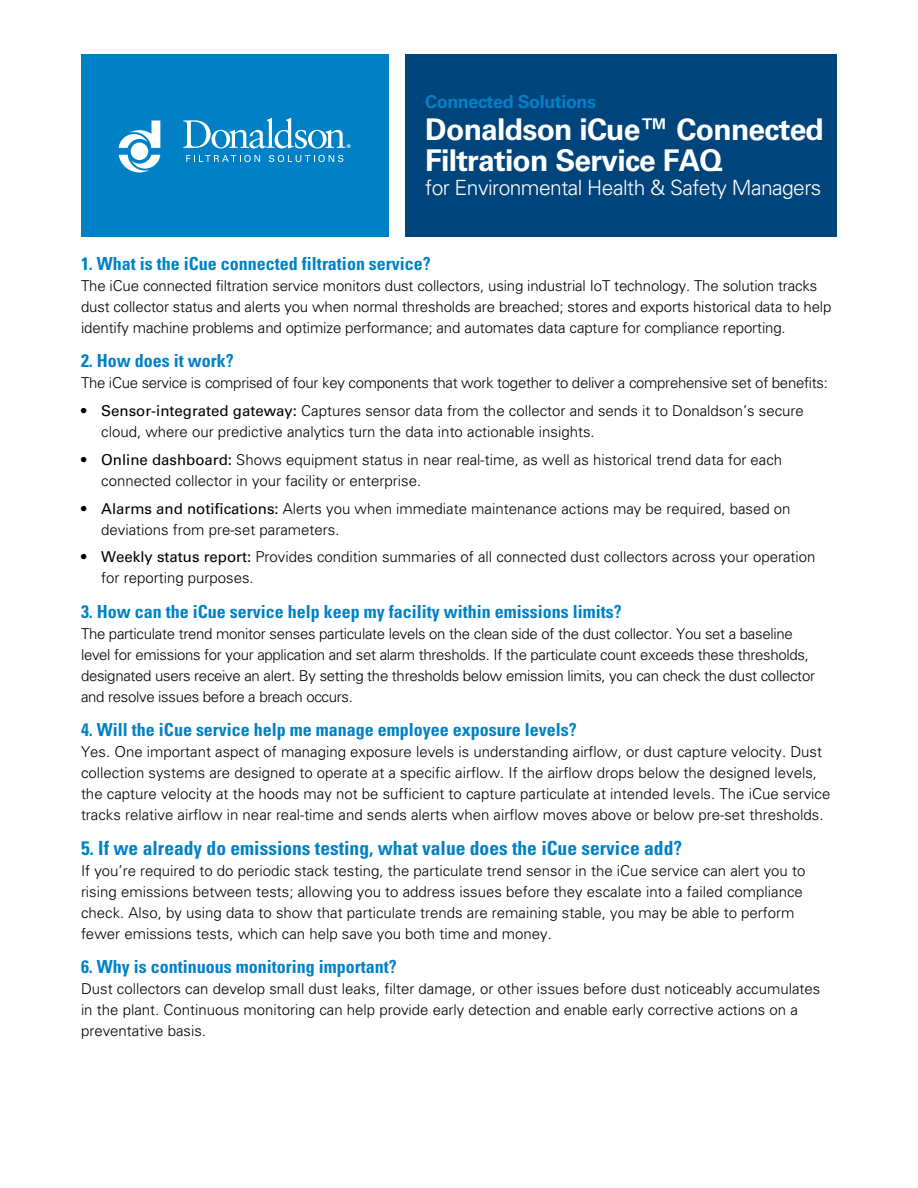
<style>
.page{position:relative;width:918px;height:1188px;background:#fff}
.page>*{position:absolute;margin:0;border:0;box-sizing:border-box;transform-origin:0 0}
.t1{font:700 30px/31.5px "Univers LT Std";letter-spacing:-.025em;color:#fff}
.t2{font:300 21px "Univers LT Std";letter-spacing:-.025em;color:#fff}
.t3{font:700 condensed 19.5px "Univers LT Std";color:#0081c6}
.t4{font:700 condensed 18px "Univers LT Std";color:#0081c6}
.t5{font:700 18px "Univers LT Std";letter-spacing:-.025em;color:#0081c6}
.t6{font:300 15px/21px "Univers LT Std";color:#000}
.t7{font:300 15px/21px "Univers LT Std";letter-spacing:-.02em;color:#000}
.s1{font-weight:400}
</style>
<div class="page">
<div style="left:81px;top:54px;width:307px;height:182px;background:#0081c6"></div>
<svg style="left:186px;top:155px;width:74px;height:7px"></svg>
<svg style="left:269px;top:155px;width:74px;height:7px"></svg>
<svg style="left:119px;top:120px;width:41px;height:52px"></svg>
<svg style="left:183px;top:118px;width:168px;height:30px"></svg>
<div style="left:405px;top:54px;width:432px;height:182px;background:#00447c"></div>
<p class="t5" style="left:425px;top:91px;width:172px">Connected Solutions</p>
<h1 class="t1" style="left:425px;top:114px;width:400px">Donaldson iCue™ Connected<br>Filtration Service FAQ</h1>
<h2 class="t2" style="left:425px;top:175px;width:398px">for Environmental Health &amp; Safety Managers</h2>
<p class="t4" style="left:81px;top:252px;width:351px">1. What is the iCue connected filtration service?</p>
<p class="t6" style="left:81px;top:275px;width:752px">The iCue connected filtration service monitors dust collectors, using industrial IoT technology. The solution tracks dust collector status and alerts you when normal thresholds are breached; stores and exports historical data to help identify machine problems and optimize performance; and automates data capture for compliance reporting.</p>
<p class="t4" style="left:81px;top:350px;width:154px">2. How does it work?</p>
<p class="t7" style="left:81px;top:373px;width:748px">The iCue service is comprised of four key components that work together to deliver a comprehensive set of benefits:</p>
<p class="t6" style="left:101px;top:400px;width:704px;text-indent:-20px"><span class="s1">• Sensor-integrated gateway:</span> Captures sensor data from the collector and sends it to Donaldson’s secure cloud, where our predictive analytics turn the data into actionable insights.</p>
<p class="t6" style="left:101px;top:449px;width:682px;text-indent:-20px"><span class="s1">• Online dashboard:</span> Shows equipment status in near real-time, as well as historical trend data for each connected collector in your facility or enterprise.</p>
<p class="t6" style="left:101px;top:498px;width:691px;text-indent:-20px"><span class="s1">• Alarms and notifications:</span> Alerts you when immediate maintenance actions may be required, based on deviations from pre-set parameters.</p>
<p class="t6" style="left:101px;top:547px;width:716px;text-indent:-20px"><span class="s1">• Weekly status report:</span> Provides condition summaries of all connected dust collectors across your operation for reporting purposes.</p>
<p class="t4" style="left:81px;top:600px;width:542px">3. How can the iCue service help keep my facility within emissions limits?</p>
<p class="t7" style="left:81px;top:623px;width:736px">The particulate trend monitor senses particulate levels on the clean side of the dust collector. You set a baseline level for emissions for your application and set alarm thresholds. If the particulate count exceeds these thresholds, designated users receive an alert. By setting the thresholds below emission limits, you can check the dust collector and resolve issues before a breach occurs.</p>
<p class="t4" style="left:81px;top:719px;width:497px">4. Will the iCue service help me manage employee exposure levels?</p>
<p class="t6" style="left:81px;top:742px;width:751px">Yes. One important aspect of managing exposure levels is understanding airflow, or dust capture velocity. Dust collection systems are designed to operate at a specific airflow. If the airflow drops below the designed levels, the capture velocity at the hoods may not be sufficient to capture particulate at intended levels. The iCue service tracks relative airflow in near real-time and sends alerts when airflow moves above or below pre-set thresholds.</p>
<h3 class="t3" style="left:81px;top:836px;width:603px">5. If we already do emissions testing, what value does the iCue service add?</h3>
<p class="t6" style="left:81px;top:860px;width:726px">If you’re required to do periodic stack testing, the particulate trend sensor in the iCue service can alert you to rising emissions between tests; allowing you to address issues before they escalate into a failed compliance check. Also, by using data to show that particulate trends are remaining stable, you may be able to perform fewer emissions tests, which can help save you both time and money.</p>
<p class="t4" style="left:81px;top:956px;width:317px">6. Why is continuous monitoring important?</p>
<p class="t6" style="left:81px;top:979px;width:741px">Dust collectors can develop small dust leaks, filter damage, or other issues before dust noticeably accumulates in the plant. Continuous monitoring can help provide early detection and enable early corrective actions on a preventative basis.</p>
</div>
